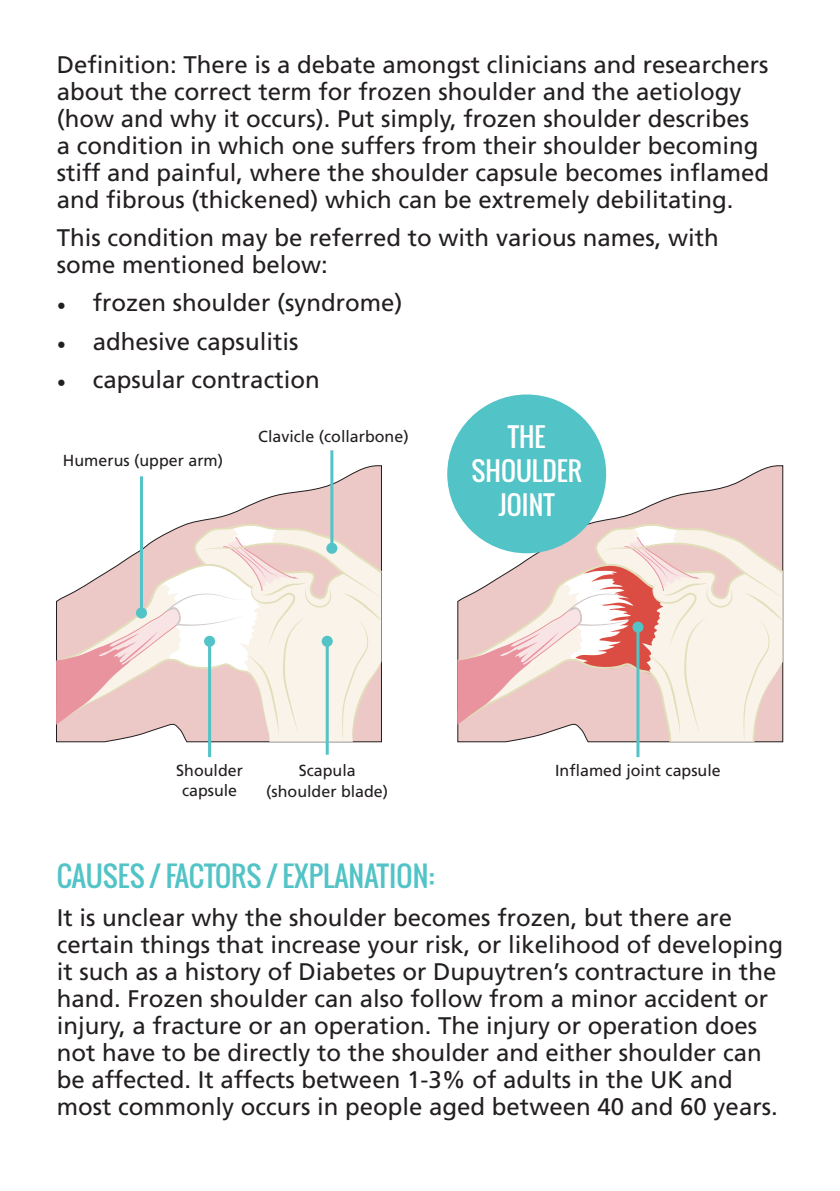
<style>
.page{position:relative;width:840px;height:1191px;background:#fff}
.page>*{position:absolute;margin:0;border:0;box-sizing:border-box;transform-origin:0 0}
.t1{font:28px "Oswald";color:#52c3c6}
.t2{font:26px/34px "Oswald";color:#fff;text-align:center}
.t3{font:24px/27px "Frutiger LT Std";color:#231f20}
.t4{font:16px/20px "Frutiger LT Std";color:#231f20;text-align:center}
.s1{font-family:"Minion Pro"}
</style>
<div class="page">
<svg style="left:457px;top:465px;width:326px;height:277px"></svg>
<svg style="left:457px;top:525px;width:325px;height:219px;background:#efd3ce"></svg>
<svg style="left:192px;top:465px;width:190px;height:57px"></svg>
<svg style="left:56px;top:522px;width:326px;height:221px"></svg>
<div style="left:136px;top:607px;width:11px;height:11px;background:#52c3c6;border-radius:50%"></div>
<hr style="left:140px;top:476px;width:3px;height:137px;background:#52c3c6">
<div style="left:204px;top:636px;width:11px;height:11px;background:#52c3c6;border-radius:50%"></div>
<hr style="left:208px;top:641px;width:3px;height:116px;background:#52c3c6">
<div style="left:632px;top:621px;width:11px;height:11px;background:#52c3c6;border-radius:50%"></div>
<hr style="left:636px;top:627px;width:3px;height:130px;background:#52c3c6">
<div style="left:326px;top:543px;width:11px;height:11px;background:#52c3c6;border-radius:50%"></div>
<hr style="left:330px;top:450px;width:3px;height:98px;background:#52c3c6">
<div style="left:321px;top:636px;width:11px;height:11px;background:#52c3c6;border-radius:50%"></div>
<hr style="left:325px;top:641px;width:3px;height:113px;background:#52c3c6">
<div style="left:447px;top:394px;width:159px;height:159px;background:#52c3c6;border-radius:50%"></div>
<p class="t3" style="left:57px;top:51px;width:713px">Definition: There is a debate amongst clinicians and researchers about the correct term for frozen shoulder and the aetiology (how and why it occurs). Put simply, frozen shoulder describes<br>a condition in which one suffers from their shoulder becoming stiff and painful, where the shoulder capsule becomes inflamed and fibrous (thickened) which can be extremely debilitating.</p>
<p class="t3" style="left:57px;top:224px;width:663px">This condition may be referred to with various names, with some mentioned below:</p>
<p class="t3" style="left:57px;top:290px;width:347px"><span class="s1">•</span> frozen shoulder (syndrome)</p>
<p class="t3" style="left:57px;top:328px;width:243px"><span class="s1">•</span> adhesive capsulitis</p>
<p class="t3" style="left:57px;top:366px;width:264px"><span class="s1">•</span> capsular contraction</p>
<p class="t4" style="left:63px;top:450px;width:162px">Humerus (upper arm)</p>
<p class="t4" style="left:258px;top:427px;width:152px">Clavicle (collarbone)</p>
<p class="t2" style="left:471px;top:419px;width:112px">THE<br>SHOULDER<br>JOINT</p>
<p class="t4" style="left:176px;top:760px;width:68px">Shoulder capsule</p>
<p class="t4" style="left:555px;top:760px;width:167px">Inflamed joint capsule</p>
<p class="t4" style="left:298px;top:760px;width:58px">Scapula</p>
<p class="t4" style="left:266px;top:781px;width:123px">(shoulder blade)</p>
<p class="t1" style="left:57px;top:854px;width:379px">CAUSES / FACTORS / EXPLANATION:</p>
<p class="t3" style="left:57px;top:904px;width:727px">It is unclear why the shoulder becomes frozen, but there are certain things that increase your risk, or likelihood of developing it such as a history of Diabetes or Dupuytren’s contracture in the hand. Frozen shoulder can also follow from a minor accident or injury, a fracture or an operation. The injury or operation does not have to be directly to the shoulder and either shoulder can be affected. It affects between 1-3% of adults in the UK and most commonly occurs in people aged between 40 and 60 years.</p>
</div>
